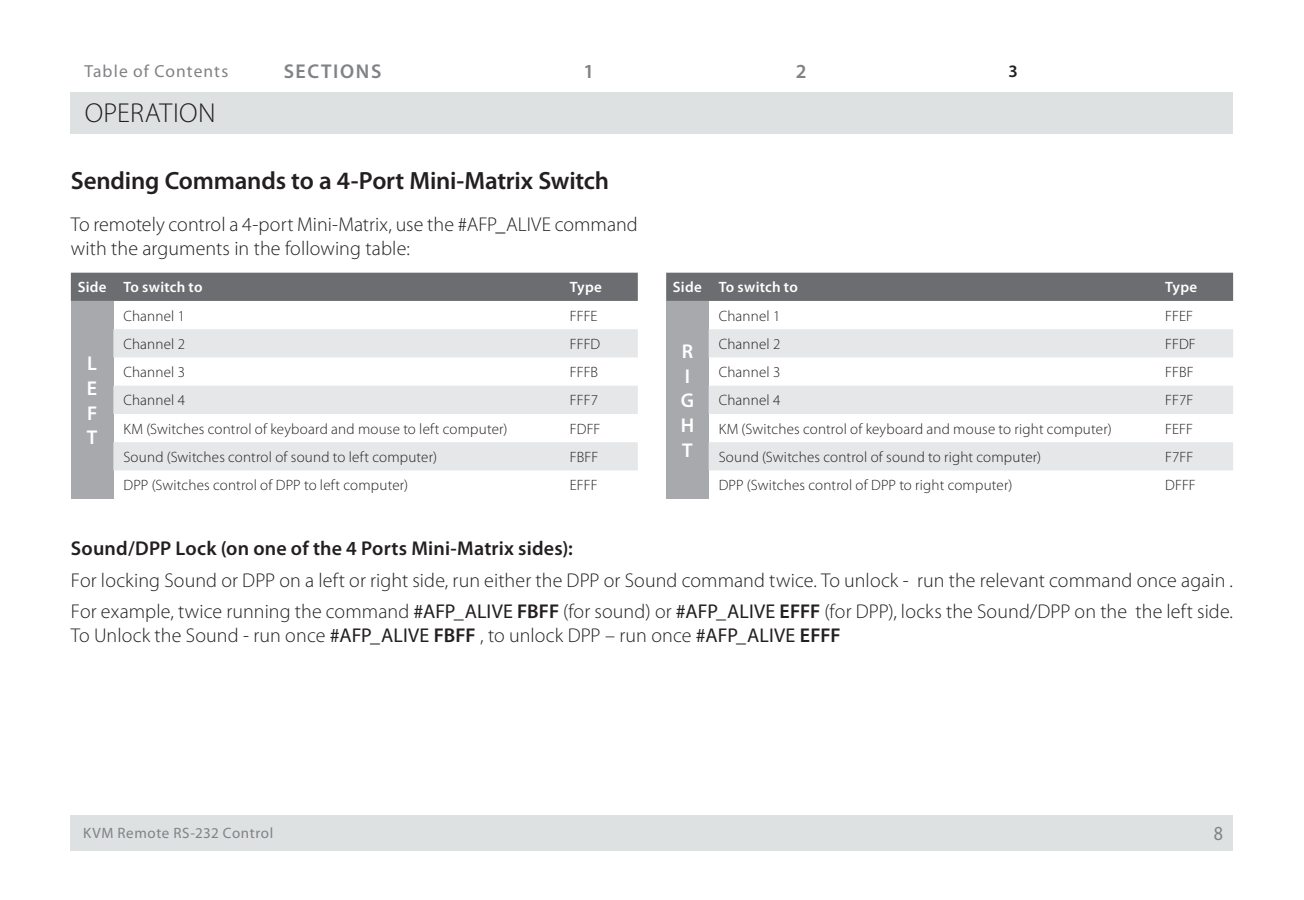
<style>
.page{position:relative;width:1304px;height:900px;background:#fff}
.page>*{position:absolute;margin:0;border:0;box-sizing:border-box;transform-origin:0 0}
.t1{font:300 27.5px "Myriad Pro";color:#231f20}
.Headers{font:600 25px "Myriad Pro";letter-spacing:-.01em;color:#231f20}
.body_plain{font:300 20px/24px "Myriad Pro";letter-spacing:.005em;color:#231f20}
.Body_heads{font:600 20px "Myriad Pro";letter-spacing:.01em;color:#231f20}
.t2{font:600 20px "Myriad Pro";letter-spacing:.08em;color:#808285}
.Body_Illustrations{font:600 20px "Myriad Pro";color:#fff}
.t3{font:20px "Myriad Pro";color:#808285;scale:.9 1}
.t4{font:17.5px "Myriad Pro";letter-spacing:.06em;color:#808285}
.t5{font:600 17.5px "Myriad Pro";color:#231f20}
.Body_Illustrations-2{font:300 15px "Myriad Pro";letter-spacing:.015em;color:#231f20}
.Body_Illustrations-3{font:600 15px "Myriad Pro";letter-spacing:.015em;color:#fff}
.t6{font:15px "Myriad Pro";letter-spacing:.04em;color:#808285}
.s1{font-weight:400}
.s2{font-weight:600}
</style>
<div class="page">
<div style="left:71px;top:92px;width:1162px;height:42px;background:#dee1e2"></div>
<div style="left:71px;top:815px;width:1162px;height:35px;background:#dee1e2"></div>
<div style="left:71px;top:273px;width:567px;height:28px;background:#6c6d70"></div>
<div style="left:71px;top:301px;width:42px;height:198px;background:#a8a9ad"></div>
<svg style="left:113px;top:329px;width:525px;height:141px;fill:#e6e7e9"></svg>
<div style="left:666px;top:273px;width:567px;height:28px;background:#6c6d70"></div>
<div style="left:666px;top:301px;width:43px;height:198px;background:#a8a9ad"></div>
<svg style="left:709px;top:329px;width:524px;height:141px;fill:#e6e7e9"></svg>
<p class="t4" style="left:84px;top:61px;width:145px">Table of Contents</p>
<p class="t2" style="left:284px;top:59px;width:99px">SECTIONS</p>
<p class="t2" style="left:583px;top:59px;width:12px">1</p>
<p class="t2" style="left:796px;top:59px;width:12px">2</p>
<p class="t5" style="left:1008px;top:60px;width:11px">3</p>
<h1 class="t1" style="left:85px;top:98px;width:90px">Operation</h1>
<p class="Headers" style="left:71px;top:165px;width:540px">Sending Commands to a 4-Port Mini-Matrix Switch</p>
<p class="body_plain" style="left:71px;top:213px;width:568px">To remotely control a 4-port Mini-Matrix, use the #AFP_ALIVE command with the arguments in the following table:</p>
<p class="Body_Illustrations-3" style="left:78px;top:278px;width:30px">Side</p>
<p class="Body_Illustrations-3" style="left:123px;top:278px;width:81px">To switch to</p>
<p class="Body_Illustrations-3" style="left:570px;top:278px;width:34px">Type</p>
<p class="Body_Illustrations" style="left:87px;top:351px;width:11px">L</p>
<p class="Body_Illustrations" style="left:87px;top:376px;width:12px">E</p>
<p class="Body_Illustrations" style="left:87px;top:400px;width:12px">F</p>
<p class="Body_Illustrations" style="left:87px;top:425px;width:12px">T</p>
<p class="Body_Illustrations-2" style="left:123px;top:307px;width:63px">Channel 1</p>
<p class="Body_Illustrations-2" style="left:570px;top:307px;width:29px">FFF E</p>
<p class="Body_Illustrations-2" style="left:123px;top:336px;width:63px">Channel 2</p>
<p class="Body_Illustrations-2" style="left:570px;top:336px;width:32px">FFF D</p>
<p class="Body_Illustrations-2" style="left:123px;top:364px;width:63px">Channel 3</p>
<p class="Body_Illustrations-2" style="left:570px;top:364px;width:8px">FFFB</p>
<p class="Body_Illustrations-2" style="left:123px;top:392px;width:63px">Channel 4</p>
<p class="Body_Illustrations-2" style="left:570px;top:392px;width:30px">FFF 7</p>
<p class="Body_Illustrations-2" style="left:123px;top:420px;width:386px">KM (Switches control of keyboard and mouse to left computer)</p>
<p class="Body_Illustrations-2" style="left:570px;top:420px;width:24px">FDFF</p>
<p class="Body_Illustrations-2" style="left:123px;top:449px;width:315px">Sound (Switches control of sound to left computer)</p>
<p class="Body_Illustrations-2" style="left:570px;top:449px;width:8px">FBFF</p>
<p class="Body_Illustrations-2" style="left:123px;top:477px;width:286px">DPP (Switches control of DPP to left computer)</p>
<p class="Body_Illustrations-2" style="left:570px;top:477px;width:15px">EFFF</p>
<p class="Body_Illustrations-3" style="left:673px;top:278px;width:30px">Side</p>
<p class="Body_Illustrations-3" style="left:719px;top:278px;width:81px">To switch to</p>
<p class="Body_Illustrations-3" style="left:1165px;top:278px;width:34px">Type</p>
<p class="Body_Illustrations" style="left:682px;top:338px;width:13px">R</p>
<p class="Body_Illustrations" style="left:685px;top:363px;width:7px">I</p>
<p class="Body_Illustrations" style="left:681px;top:388px;width:15px">G</p>
<p class="Body_Illustrations" style="left:681px;top:413px;width:15px">H</p>
<p class="Body_Illustrations" style="left:682px;top:437px;width:12px">T</p>
<p class="Body_Illustrations-2" style="left:719px;top:307px;width:63px">Channel 1</p>
<p class="Body_Illustrations-2" style="left:1165px;top:307px;width:27px">FFEF</p>
<p class="Body_Illustrations-2" style="left:719px;top:336px;width:63px">Channel 2</p>
<p class="Body_Illustrations-2" style="left:1165px;top:336px;width:30px">FFDF</p>
<p class="Body_Illustrations-2" style="left:719px;top:364px;width:63px">Channel 3</p>
<p class="Body_Illustrations-2" style="left:1165px;top:364px;width:8px">FFBF</p>
<p class="Body_Illustrations-2" style="left:719px;top:392px;width:63px">Channel 4</p>
<p class="Body_Illustrations-2" style="left:1165px;top:392px;width:28px">FF7F</p>
<p class="Body_Illustrations-2" style="left:719px;top:420px;width:395px">KM (Switches control of keyboard and mouse to right computer)</p>
<p class="Body_Illustrations-2" style="left:1165px;top:420px;width:21px">FEFF</p>
<p class="Body_Illustrations-2" style="left:719px;top:449px;width:324px">Sound (Switches control of sound to right computer)</p>
<p class="Body_Illustrations-2" style="left:1165px;top:449px;width:22px">F7FF</p>
<p class="Body_Illustrations-2" style="left:719px;top:477px;width:295px">DPP (Switches control of DPP to right computer)</p>
<p class="Body_Illustrations-2" style="left:1165px;top:477px;width:18px">DFFF</p>
<p class="Body_heads" style="left:71px;top:536px;width:504px">Sound/DPP Lock (on one of the 4 Ports Mini-Matrix sides):</p>
<p class="body_plain" style="left:71px;top:568px;width:1164px">For locking Sound or DPP on a left or right side, run either the DPP or Sound command twice. To unlock - run the relevant command once again .</p>
<p class="body_plain" style="left:71px;top:600px;width:1164px">For example, twice running the command <span class="s1">#AFP_ALIVE</span> <span class="s2">FBFF</span> (for sound) or <span class="s1">#AFP_ALIVE</span> <span class="s2">EFFF</span> (for DPP), locks the Sound/DPP on the the left side.<br>To Unlock the Sound - run once <span class="s1">#AFP_ALIVE</span> <span class="s2">FBFF</span> , to unlock DPP – run once <span class="s1">#AFP_ALIVE</span> <span class="s2">EFFF</span></p>
<p class="t6" style="left:83px;top:824px;width:192px">KVM Remote RS-232 Control</p>
<p class="t3" style="left:1214px;top:821px;width:12px">8</p>
</div>
